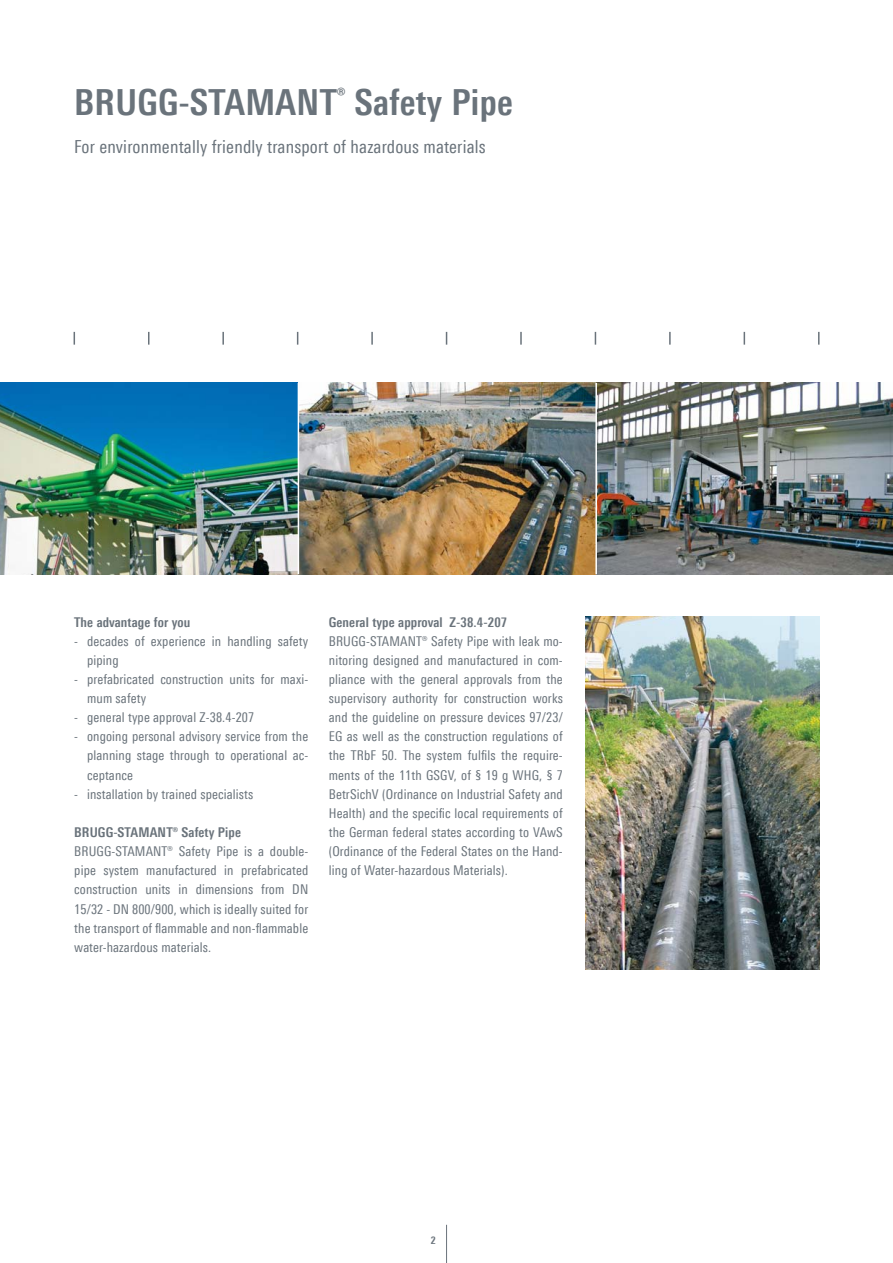
<style>
.page{position:relative;width:893px;height:1263px;background:#fff}
.page>*{position:absolute;margin:0;border:0;box-sizing:border-box;transform-origin:0 0}
.t1{font:700 36px "Linotype Univers 620 Cn";letter-spacing:.01em;color:#6a737b}
.t2{font:18px "Linotype Univers 420 Cn";letter-spacing:.01em;color:#6a737b}
.t3{font:13.5px/19.2px "Linotype Univers 420 Cn";letter-spacing:.01em;color:#6a737b;text-align:justify}
.t4{font:700 13.5px "Linotype Univers 620 Cn";letter-spacing:.01em;color:#6a737b}
.t5{font:700 10.5px "Linotype Univers 620 Cn";color:#6a737b}
</style>
<div class="page">
<img style="left:0;top:383px;width:892px;height:191px">
<svg style="left:818px;top:332px;width:1px;height:13px"></svg>
<svg style="left:74px;top:332px;width:1px;height:13px"></svg>
<svg style="left:148px;top:332px;width:1px;height:13px"></svg>
<svg style="left:222px;top:332px;width:2px;height:13px"></svg>
<svg style="left:297px;top:332px;width:1px;height:13px"></svg>
<svg style="left:446px;top:332px;width:1px;height:13px"></svg>
<svg style="left:594px;top:332px;width:2px;height:13px"></svg>
<svg style="left:669px;top:332px;width:1px;height:13px"></svg>
<svg style="left:743px;top:332px;width:2px;height:13px"></svg>
<svg style="left:371px;top:332px;width:2px;height:13px"></svg>
<svg style="left:520px;top:332px;width:1px;height:13px"></svg>
<hr style="left:595px;top:383px;width:2px;height:191px;background:#fff">
<hr style="left:297px;top:383px;width:2px;height:191px;background:#fff">
<hr style="left:446px;top:1225px;width:1px;height:38px;background:#6a737b">
<img style="left:585px;top:617px;width:234px;height:352px">
<h1 class="t1" style="left:74px;top:89px;width:440px">BRUGG-STAMANT<sup>®</sup> Safety Pipe</h1>
<h2 class="t2" style="left:74px;top:140px;width:413px">For environmentally friendly transport of hazardous materials</h2>
<p class="t4" style="left:74px;top:617px;width:117px">The advantage for you</p>
<p class="t3" style="left:87px;top:633px;width:223px;text-indent:-13px">- decades of experience in handling safety piping</p>
<p class="t3" style="left:87px;top:671px;width:223px;text-indent:-13px">- prefabricated construction units for maxi&shy;mum safety</p>
<p class="t3" style="left:74px;top:710px;width:181px">- general type approval Z-38.4-207</p>
<p class="t3" style="left:87px;top:729px;width:223px;text-indent:-13px">- ongoing personal advisory service from the planning stage through to operational ac&shy;ceptance</p>
<p class="t3" style="left:74px;top:786px;width:180px">- installation by trained specialists</p>
<p class="t4" style="left:74px;top:827px;width:168px">BRUGG-STAMANT® Safety Pipe</p>
<p class="t3" style="left:74px;top:844px;width:235px">BRUGG-STAMANT® Safety Pipe is a double&shy;pipe system manufactured in prefabricated construction units in dimensions from DN 15/32 - DN 800/900, which is ideally suited for the transport of flammable and non-flammable water-hazardous materials.</p>
<p class="t4" style="left:329px;top:617px;width:180px">General type approval Z-38.4-207</p>
<p class="t3" style="left:329px;top:633px;width:235px">BRUGG-STAMANT® Safety Pipe with leak mo&shy;nitoring designed and manufactured in com&shy;pliance with the general approvals from the supervisory authority for construction works and the guideline on pressure devices 97/23/ EG as well as the construction regulations of the TRbF 50. The system fulfils the require&shy;ments of the 11th GSGV, of § 19 g WHG, § 7<br>BetrSichV (Ordinance on Industrial Safety and Health) and the specific local requirements of the German federal states according to VAwS (Ordinance of the Federal States on the Hand&shy;ling of Water-hazardous Materials).</p>
<p class="t5" style="left:431px;top:1236px;width:6px">2</p>
</div>
